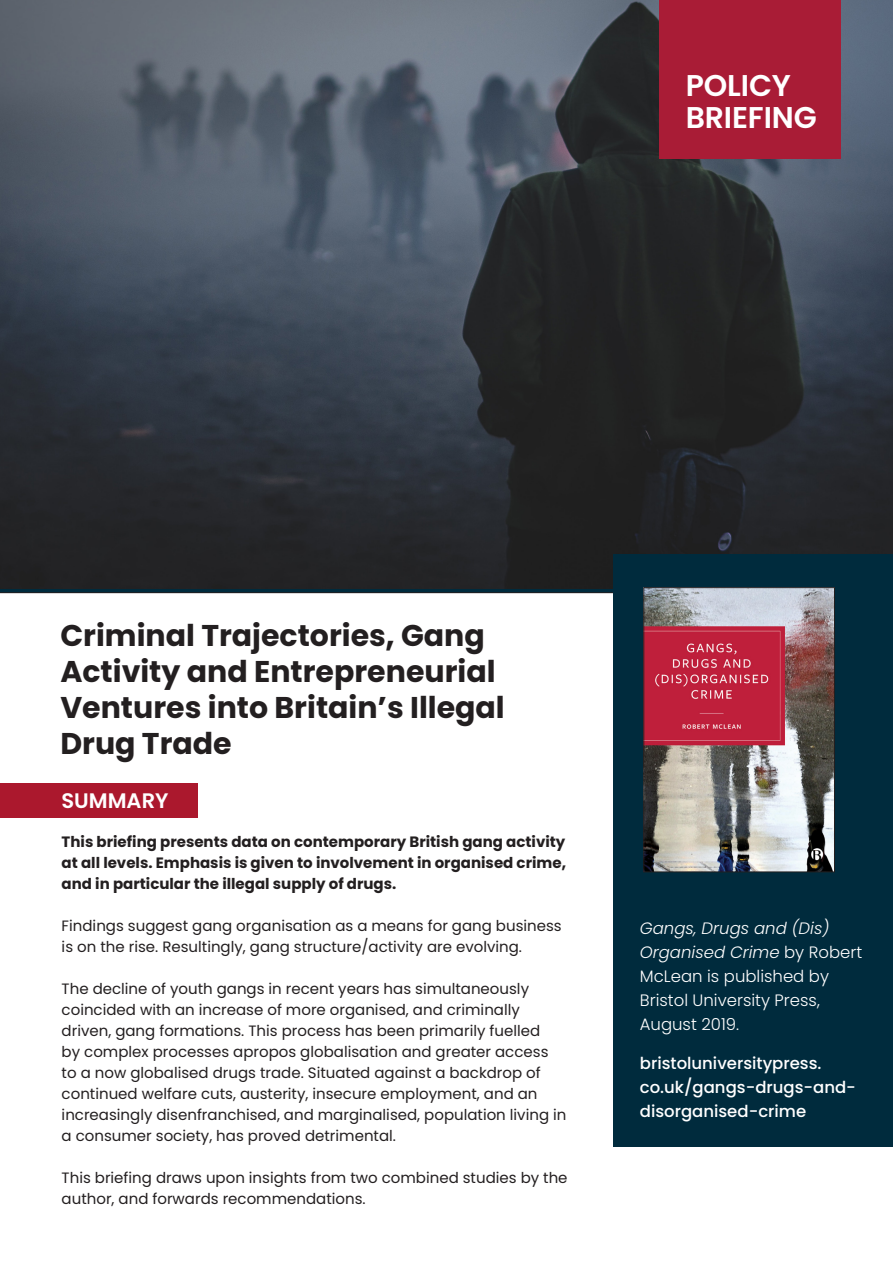
<style>
.page{position:relative;width:893px;height:1263px;background:#fff}
.page>*{position:absolute;margin:0;border:0;box-sizing:border-box;transform-origin:0 0}
.t1{font:700 30px/36px "Poppins";color:#231f20}
.t2{font:600 30px/31.5px "Poppins";letter-spacing:-.005em;color:#fff}
.Subheading{font:600 21px "Poppins";color:#fff}
.t3{font:300 16.5px/24px "Poppins";color:#fff}
.t4{font:500 16.5px/24px "Poppins";color:#fff}
.Body{font:15px/21px "Poppins";color:#231f20}
.Body-2{font:700 15px/21px "Poppins";color:#231f20;text-align:justify}
.s1{font-style:italic}
</style>
<div class="page">
<svg style="left:0;top:0;width:893px;height:593px;background:#3a4149"></svg>
<div style="left:614px;top:554px;width:279px;height:592px;background:#002b3d"></div>
<img style="left:645px;top:589px;width:188px;height:281px">
<div style="left:643px;top:587px;width:192px;height:285px;border:1px solid #231f20"></div>
<div style="left:0;top:783px;width:198px;height:34px;background:#ab182d"></div>
<div style="left:659px;top:0;width:182px;height:158px;background:#a91c36"></div>
<p class="t2" style="left:686px;top:70px;width:133px">POLICY<br>BRIEFING</p>
<p class="t1" style="left:60px;top:617px;width:446px">Criminal Trajectories, Gang<br>Activity and Entrepreneurial<br>Ventures into Britain’s Illegal<br>Drug Trade</p>
<p class="Subheading" style="left:61px;top:789px;width:109px">SUMMARY</p>
<p class="Body-2" style="left:62px;top:832px;width:506px">This briefing presents data on contemporary British gang activity at all levels. Emphasis is given to involvement in organised crime, and in particular the illegal supply of drugs.</p>
<p class="Body" style="left:62px;top:916px;width:502px">Findings suggest gang organisation as a means for gang business is on the rise. Resultingly, gang structure/activity are evolving.</p>
<p class="Body" style="left:62px;top:979px;width:506px">The decline of youth gangs in recent years has simultaneously coincided with an increase of more organised, and criminally driven, gang formations. This process has been primarily fuelled<br>by complex processes apropos globalisation and greater access to a now globalised drugs trade. Situated against a backdrop of continued welfare cuts, austerity, insecure employment, and an increasingly disenfranchised, and marginalised, population living in a consumer society, has proved detrimental.</p>
<p class="Body" style="left:62px;top:1168px;width:507px">This briefing draws upon insights from two combined studies by the author, and forwards recommendations.</p>
<p class="t3" style="left:640px;top:916px;width:224px"><span class="s1">Gangs, Drugs and (Dis)<br>Organised Crime</span> by Robert<br>McLean is published by<br>Bristol University Press,<br>August 2019.</p>
<p class="t4" style="left:640px;top:1051px;width:218px">bristoluniversitypress. co.uk/gangs-drugs-and&shy;disorganised-crime</p>
</div>
